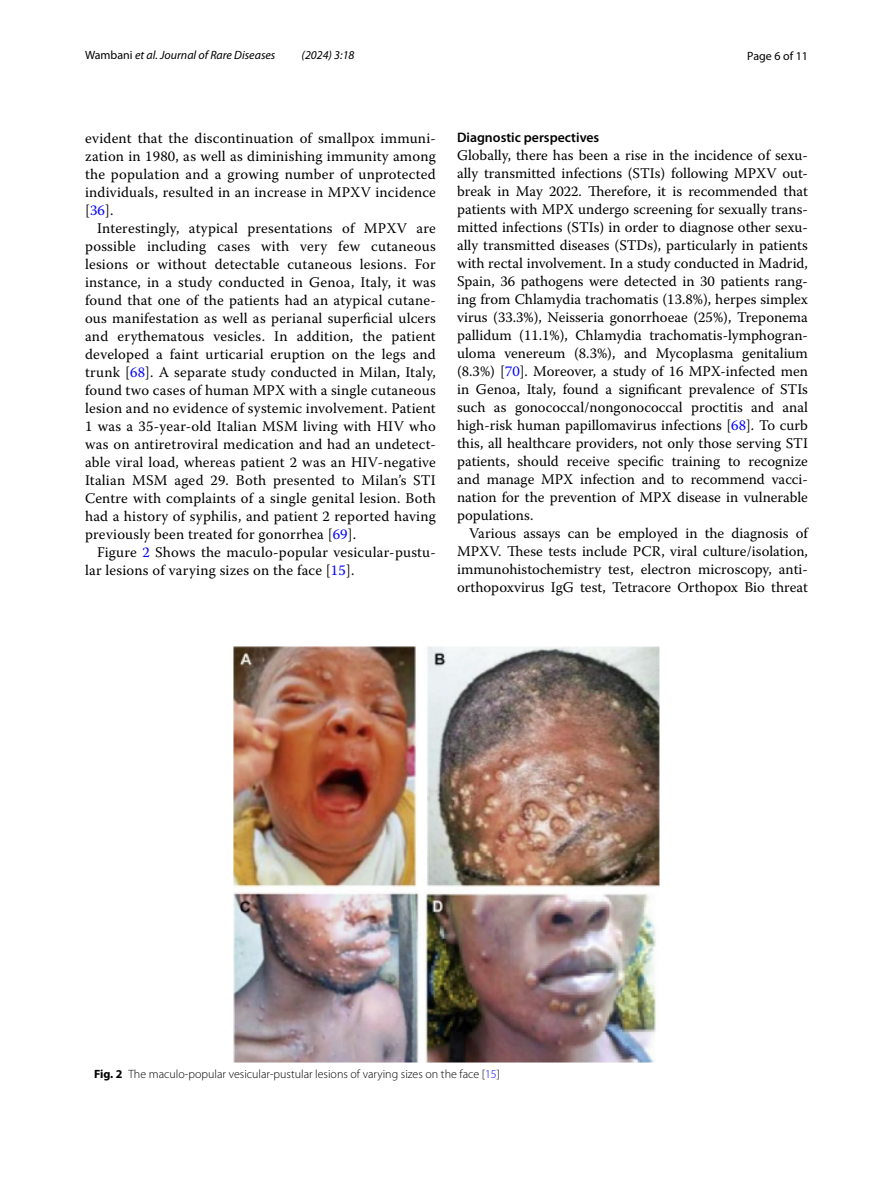
<style>
.page{position:relative;width:893px;height:1187px;background:#fff}
.page>*{position:absolute;margin:0;border:0;box-sizing:border-box;transform-origin:0 0}
.t1{font:14.7px/18px "Warnock Pro";letter-spacing:.015em;color:#000;text-align:justify}
.t2{font:600 13.8px "Myriad Pro";color:#000}
.t3{font:300 12px "Myriad Pro";color:#000}
.t4{font:italic 12px "Myriad Pro";color:#000}
.t5{font:12px "Myriad Pro";color:#000}
.s1{font-style:normal}
.s2{color:#00f}
.s3{font-weight:700}
</style>
<div class="page">
<img style="left:234px;top:646px;width:425px;height:416px">
<p class="t4" style="left:85px;top:48px;width:192px"><span class="s1">Wambani</span> et al. Journal of Rare Diseases</p>
<p class="t4" style="left:302px;top:48px;width:54px">(2024) 3:18</p>
<p class="t5" style="left:747px;top:48px;width:62px">Page 6 of 11</p>
<p class="t1" style="left:85px;top:128px;width:352px">evident that the discontinuation of smallpox immuni&shy;zation in 1980, as well as diminishing immunity among the population and a growing number of unprotected individuals, resulted in an increase in MPXV incidence [<span class="s2">36</span>].</p>
<p class="t1" style="left:85px;top:218px;width:352px;text-indent:12px">Interestingly, atypical presentations of MPXV are possible including cases with very few cutaneous lesions or without detectable cutaneous lesions. For instance, in a study conducted in Genoa, Italy, it was found that one of the patients had an atypical cutane&shy;ous manifestation as well as perianal superficial ulcers and erythematous vesicles. In addition, the patient developed a faint urticarial eruption on the legs and trunk [<span class="s2">68</span>]. A separate study conducted in Milan, Italy, found two cases of human MPX with a single cutaneous lesion and no evidence of systemic involvement. Patient 1 was a 35-year-old Italian MSM living with HIV who was on antiretroviral medication and had an undetect&shy;able viral load, whereas patient 2 was an HIV-negative Italian MSM aged 29. Both presented to Milan’s STI Centre with complaints of a single genital lesion. Both had a history of syphilis, and patient 2 reported having previously been treated for gonorrhea [<span class="s2">69</span>].</p>
<p class="t1" style="left:85px;top:542px;width:352px;text-indent:12px">Figure <span class="s2">2</span> Shows the maculo-popular vesicular-pustu&shy;lar lesions of varying sizes on the face [<span class="s2">15</span>].</p>
<p class="t2" style="left:457px;top:129px;width:144px">Diagnostic perspectives</p>
<p class="t1" style="left:457px;top:146px;width:352px">Globally, there has been a rise in the incidence of sexu&shy;ally transmitted infections (STIs) following MPXV out&shy;break in May 2022. Therefore, it is recommended that patients with MPX undergo screening for sexually trans&shy;mitted infections (STIs) in order to diagnose other sexu&shy;ally transmitted diseases (STDs), particularly in patients with rectal involvement. In a study conducted in Madrid, Spain, 36 pathogens were detected in 30 patients rang&shy;ing from Chlamydia trachomatis (13.8%), herpes simplex virus (33.3%), Neisseria gonorrhoeae (25%), Treponema pallidum (11.1%), Chlamydia trachomatis-lymphogran&shy;uloma venereum (8.3%), and Mycoplasma genitalium (8.3%) [<span class="s2">70</span>]. Moreover, a study of 16 MPX-infected men in Genoa, Italy, found a significant prevalence of STIs such as gonococcal/nongonococcal proctitis and anal high-risk human papillomavirus infections [<span class="s2">68</span>]. To curb this, all healthcare providers, not only those serving STI patients, should receive specific training to recognize and manage MPX infection and to recommend vacci&shy;nation for the prevention of MPX disease in vulnerable populations.</p>
<p class="t1" style="left:457px;top:524px;width:352px;text-indent:12px">Various assays can be employed in the diagnosis of MPXV. These tests include PCR, viral culture/isolation, immunohistochemistry test, electron microscopy, anti&shy;orthopoxvirus IgG test, Tetracore Orthopox Bio threat</p>
<p class="t3" style="left:94px;top:1067px;width:407px"><span class="s3">Fig. 2</span> The maculo-popular vesicular-pustular lesions of varying sizes on the face [<span class="s2">15</span>]</p>
</div>
